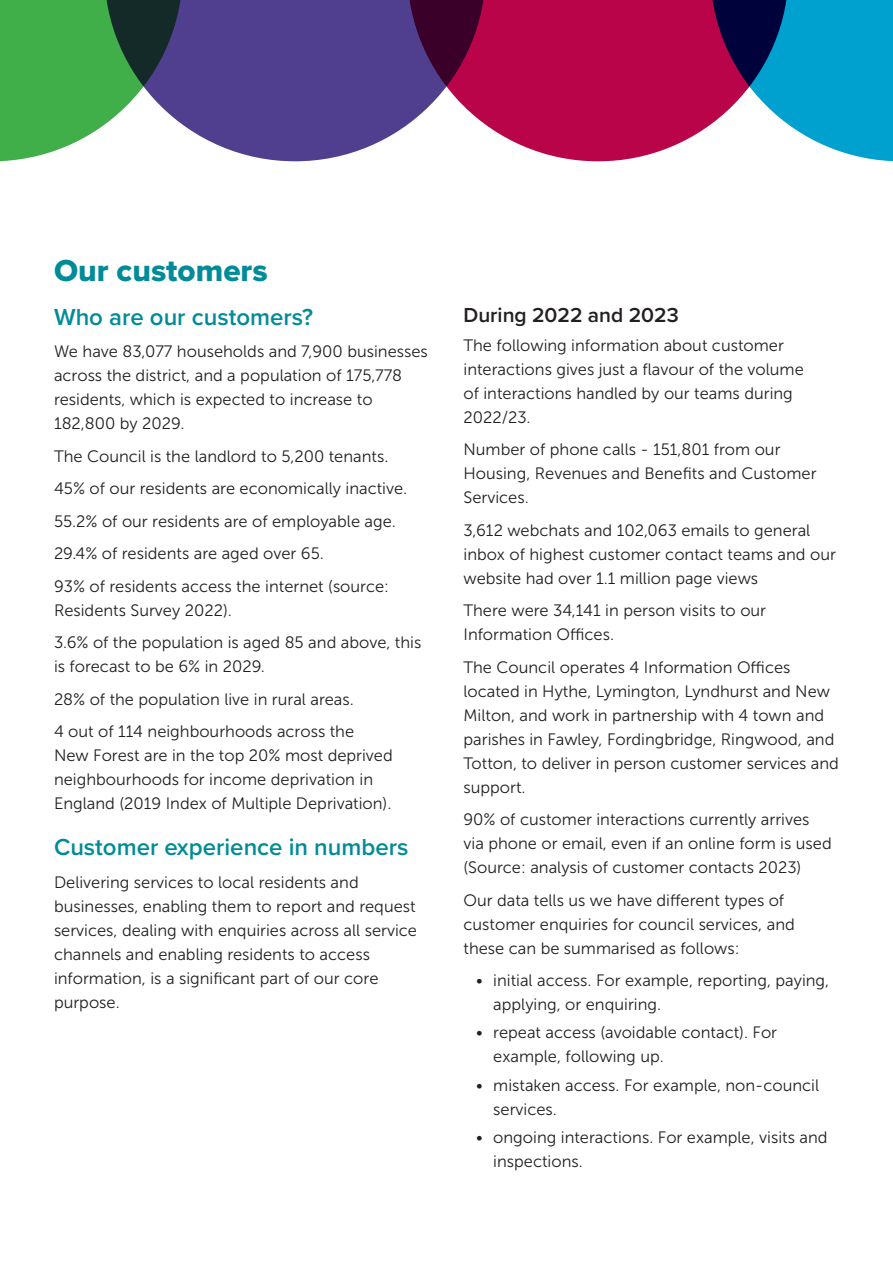
<style>
.page{position:relative;width:893px;height:1263px;background:#fff}
.page>*{position:absolute;margin:0;border:0;box-sizing:border-box;transform-origin:0 0}
.t1{font:31.5px "Proxima Nova Extrabld";color:#008b99}
.t2{font:600 24px "Proxima Nova";color:#008b99}
.t3{font:600 21px "Proxima Nova";color:#231f20}
.Body{font:16.5px/24px "Museo Sans 300";color:#231f20}
</style>
<div class="page">
<svg style="left:789px;top:0;width:104px;height:161px;background:#14a7d2"></svg>
<svg style="left:486px;top:0;width:303px;height:161px;background:#ac2d67"></svg>
<svg style="left:0;top:0;width:104px;height:161px;background:#4db356"></svg>
<svg style="left:104px;top:0;width:382px;height:161px;fill:#503f8e"></svg>
<h1 class="t1" style="left:54px;top:247px;width:215px">Our customers</h1>
<h2 class="t2" style="left:54px;top:299px;width:261px">Who are our customers?</h2>
<p class="Body" style="left:54px;top:340px;width:375px">We have 83,077 households and 7,900 businesses across the district, and a population of 175,778 residents, which is expected to increase to 182,800 by 2029.</p>
<p class="Body" style="left:54px;top:444px;width:336px">The Council is the landlord to 5,200 tenants.</p>
<p class="Body" style="left:54px;top:477px;width:355px">45% of our residents are economically inactive.</p>
<p class="Body" style="left:54px;top:509px;width:343px">55.2% of our residents are of employable age.</p>
<p class="Body" style="left:54px;top:542px;width:271px">29.4% of residents are aged over 65.</p>
<p class="Body" style="left:54px;top:574px;width:337px">93% of residents access the internet (source:<br>Residents Survey 2022).</p>
<p class="Body" style="left:54px;top:631px;width:369px">3.6% of the population is aged 85 and above, this is forecast to be 6% in 2029.</p>
<p class="Body" style="left:54px;top:687px;width:301px">28% of the population live in rural areas.</p>
<p class="Body" style="left:54px;top:720px;width:340px">4 out of 114 neighbourhoods across the New Forest are in the top 20% most deprived neighbourhoods for income deprivation in England (2019 Index of Multiple Deprivation).</p>
<h2 class="t2" style="left:54px;top:829px;width:356px">Customer experience in numbers</h2>
<p class="Body" style="left:54px;top:870px;width:364px">Delivering services to local residents and businesses, enabling them to report and request services, dealing with enquiries across all service channels and enabling residents to access information, is a significant part of our core purpose.</p>
<h3 class="t3" style="left:463px;top:300px;width:217px">During 2022 and 2023</h3>
<p class="Body" style="left:463px;top:333px;width:342px">The following information about customer interactions gives just a flavour of the volume of interactions handled by our teams during 2022/23.</p>
<p class="Body" style="left:463px;top:437px;width:355px">Number of phone calls - 151,801 from our<br>Housing, Revenues and Benefits and Customer<br>Services.</p>
<p class="Body" style="left:463px;top:518px;width:374px">3,612 webchats and 102,063 emails to general inbox of highest customer contact teams and our website had over 1.1 million page views</p>
<p class="Body" style="left:463px;top:599px;width:304px">There were 34,141 in person visits to our<br>Information Offices.</p>
<p class="Body" style="left:463px;top:655px;width:377px">The Council operates 4 Information Offices located in Hythe, Lymington, Lyndhurst and New Milton, and work in partnership with 4 town and parishes in Fawley, Fordingbridge, Ringwood, and Totton, to deliver in person customer services and support.</p>
<p class="Body" style="left:463px;top:808px;width:370px">90% of customer interactions currently arrives via phone or email, even if an online form is used (Source: analysis of customer contacts 2023)</p>
<p class="Body" style="left:463px;top:888px;width:333px">Our data tells us we have different types of customer enquiries for council services, and these can be summarised as follows:</p>
<p class="Body" style="left:493px;top:969px;width:337px;text-indent:-17px">• initial access. For example, reporting, paying, applying, or enquiring.</p>
<p class="Body" style="left:493px;top:1021px;width:285px;text-indent:-17px">• repeat access (avoidable contact). For example, following up.</p>
<p class="Body" style="left:493px;top:1073px;width:327px;text-indent:-17px">• mistaken access. For example, non-council services.</p>
<p class="Body" style="left:493px;top:1125px;width:336px;text-indent:-17px">• ongoing interactions. For example, visits and inspections.</p>
</div>
